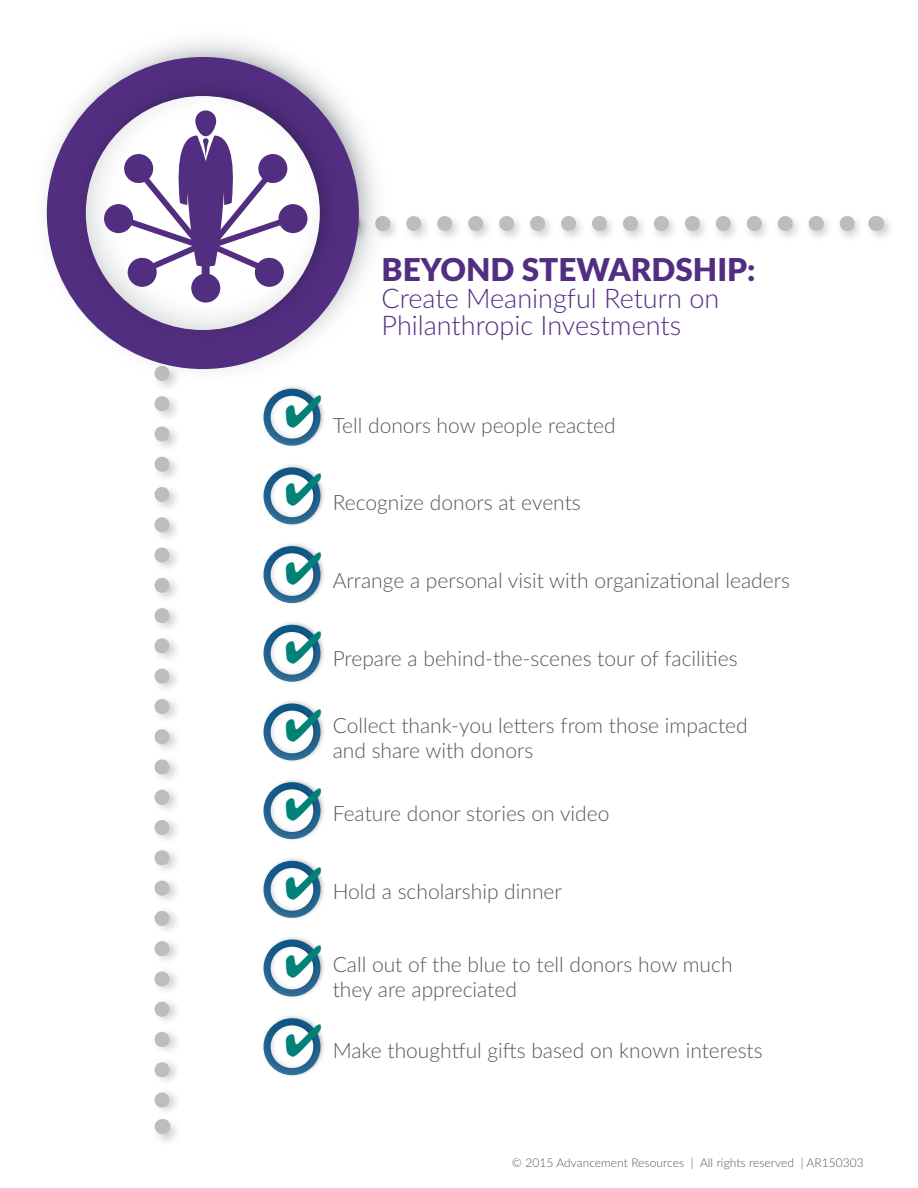
<style>
.page{position:relative;width:918px;height:1188px;background:#fff}
.page>*{position:absolute;margin:0;border:0;box-sizing:border-box;transform-origin:0 0}
.t1{font:900 31.5px "Lato";color:#522e81}
.t2{font:300 27px/27px "Lato";color:#522e81}
.t3{font:300 21px/25.2px "Lato";color:#57585a}
.subhead{font:300 12px "Lato";letter-spacing:.005em;color:#57585a}
</style>
<div class="page">
<div style="left:151px;top:332px;width:31px;height:814px;background:#231f20;opacity:.22"></div>
<svg style="left:154px;top:384px;width:16px;height:727px"></svg>
<svg style="left:162px;top:1119px;width:1px;height:15px"></svg>
<div style="left:341px;top:213px;width:554px;height:30px;background:#231f20;opacity:.22"></div>
<svg style="left:396px;top:216px;width:464px;height:15px"></svg>
<svg style="left:876px;top:216px;width:1px;height:15px"></svg>
<svg style="left:23px;top:18px;width:375px;height:374px"></svg>
<div style="left:47px;top:57px;width:312px;height:312px;background:#512e7f;border-radius:50%"></div>
<div style="left:74px;top:77px;width:265px;height:265px;background:linear-gradient(to right,#512f7e,#4c2b78);border-radius:133px"></div>
<svg style="left:86px;top:96px;width:234px;height:234px;background:#f5f5f5"></svg>
<div style="left:191px;top:274px;width:29px;height:29px;background:#512e7f;border-radius:50%"></div>
<div style="left:195px;top:110px;width:21px;height:26px;background:#512e7f;border-radius:10px"></div>
<svg style="left:104px;top:136px;width:204px;height:151px"></svg>
<div style="left:202px;top:261px;width:8px;height:24px;background:#512e7f"></div>
<svg style="left:259px;top:382px;width:65px;height:64px"></svg>
<svg style="left:263px;top:465px;width:61px;height:60px"></svg>
<svg style="left:263px;top:544px;width:61px;height:60px"></svg>
<svg style="left:263px;top:622px;width:61px;height:61px"></svg>
<svg style="left:263px;top:701px;width:61px;height:60px"></svg>
<svg style="left:263px;top:780px;width:61px;height:60px"></svg>
<svg style="left:263px;top:858px;width:61px;height:61px"></svg>
<svg style="left:263px;top:937px;width:61px;height:60px"></svg>
<svg style="left:263px;top:1016px;width:61px;height:60px"></svg>
<p class="t1" style="left:382px;top:246px;width:375px">BEYOND STEWARDSHIP:</p>
<p class="t2" style="left:382px;top:284px;width:339px">Create Meaningful Return on<br>Philanthropic Investments</p>
<p class="t3" style="left:333px;top:412px;width:285px">Tell donors how people reacted</p>
<p class="t3" style="left:333px;top:489px;width:250px">Recognize donors at events</p>
<p class="t3" style="left:333px;top:567px;width:459px">Arrange a personal visit with organizational leaders</p>
<p class="t3" style="left:333px;top:645px;width:406px">Prepare a behind-the-scenes tour of facilities</p>
<p class="t3" style="left:333px;top:712px;width:417px">Collect thank-you letters from those impacted and share with donors</p>
<p class="t3" style="left:333px;top:800px;width:278px">Feature donor stories on video</p>
<p class="t3" style="left:333px;top:878px;width:231px">Hold a scholarship dinner</p>
<p class="t3" style="left:333px;top:951px;width:401px">Call out of the blue to tell donors how much they are appreciated</p>
<p class="t3" style="left:333px;top:1037px;width:432px">Make thoughtful gifts based on known interests</p>
<p class="subhead" style="left:512px;top:1154px;width:353px">© 2015 Advancement Resources | All rights reserved | AR150303</p>
</div>
